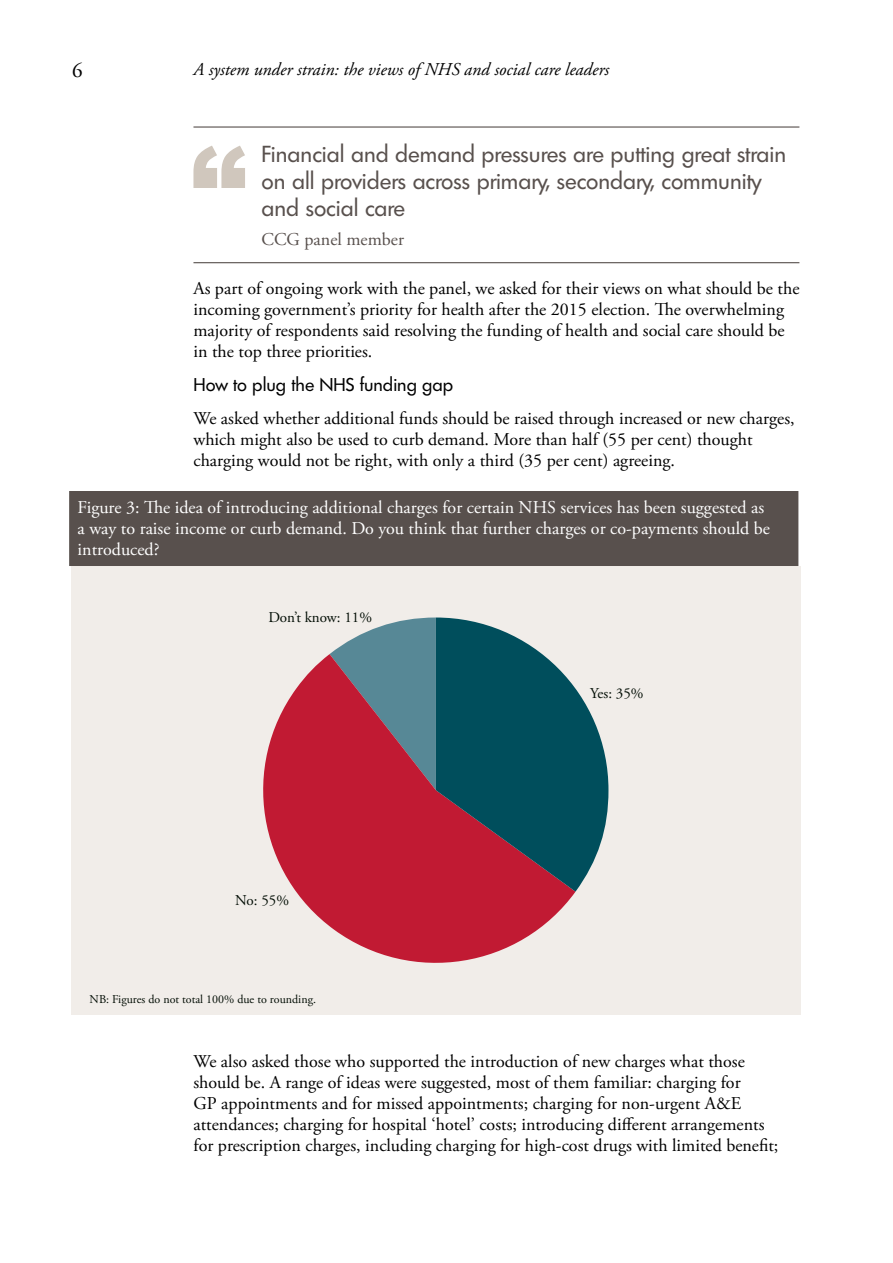
<style>
.page{position:relative;width:893px;height:1263px;background:#fff}
.page>*{position:absolute;margin:0;border:0;box-sizing:border-box;transform-origin:0 0}
.t1{font:22.5px/27px "Futura TS";color:#58504d}
.t2{font:21px "Adobe Garamond Pro";color:#000}
.t3{font:18px/21px "Adobe Garamond Pro";color:#000}
.t4{font:18px/21px "Adobe Garamond Pro";color:#fff}
.t5{font:italic 18px "Adobe Garamond Pro";color:#000}
.t6{font:18px "Futura TS";color:#000}
.t7{font:18px "Adobe Garamond Pro";color:#58504d}
.t8{font:15px "Adobe Garamond Pro";color:#030e05}
.t9{font:12px "Adobe Garamond Pro";color:#030e05}
</style>
<div class="page">
<hr style="left:193px;top:126px;width:606px;height:2px;background:#58504d">
<hr style="left:193px;top:262px;width:606px;height:1px;background:#58504d">
<svg style="left:193px;top:146px;width:52px;height:41px"></svg>
<div style="left:71px;top:566px;width:729px;height:448px;background:#f1ede9"></div>
<svg style="left:330px;top:617px;width:106px;height:37px"></svg>
<svg style="left:263px;top:654px;width:312px;height:309px;fill:#c11a33"></svg>
<svg style="left:436px;top:617px;width:172px;height:275px;fill:#004e5c"></svg>
<div style="left:69px;top:491px;width:729px;height:75px;background:#58504d"></div>
<p class="t2" style="left:72px;top:58px;width:12px">6</p>
<p class="t5" style="left:193px;top:59px;width:417px">A system under strain: the views of NHS and social care leaders</p>
<p class="t1" style="left:261px;top:140px;width:526px">Financial and demand pressures are putting great strain on all providers across primary, secondary, community and social care</p>
<p class="t7" style="left:261px;top:229px;width:144px">CCG panel member</p>
<p class="t3" style="left:193px;top:278px;width:607px">As part of ongoing work with the panel, we asked for their views on what should be the incoming government’s priority for health after the 2015 election. The overwhelming majority of respondents said resolving the funding of health and social care should be in the top three priorities.</p>
<p class="t6" style="left:193px;top:373px;width:261px">How to plug the NHS funding gap</p>
<p class="t3" style="left:193px;top:409px;width:603px">We asked whether additional funds should be raised through increased or new charges, which might also be used to curb demand. More than half (55 per cent) thought charging would not be right, with only a third (35 per cent) agreeing.</p>
<p class="t4" style="left:78px;top:497px;width:694px">Figure 3: The idea of introducing additional charges for certain NHS services has been suggested as a way to raise income or curb demand. Do you think that further charges or co-payments should be introduced?</p>
<p class="t8" style="left:268px;top:609px;width:105px">Don’t know: 11%</p>
<p class="t8" style="left:235px;top:891px;width:55px">No: 55%</p>
<p class="t9" style="left:90px;top:992px;width:228px">NB: Figures do not total 100% due to rounding.</p>
<p class="t8" style="left:590px;top:684px;width:55px">Yes: 35%</p>
<p class="t3" style="left:193px;top:1051px;width:586px">We also asked those who supported the introduction of new charges what those should be. A range of ideas were suggested, most of them familiar: charging for<br>GP appointments and for missed appointments; charging for non-urgent A&amp;E attendances; charging for hospital ‘hotel’ costs; introducing different arrangements for prescription charges, including charging for high-cost drugs with limited benefit;</p>
</div>
